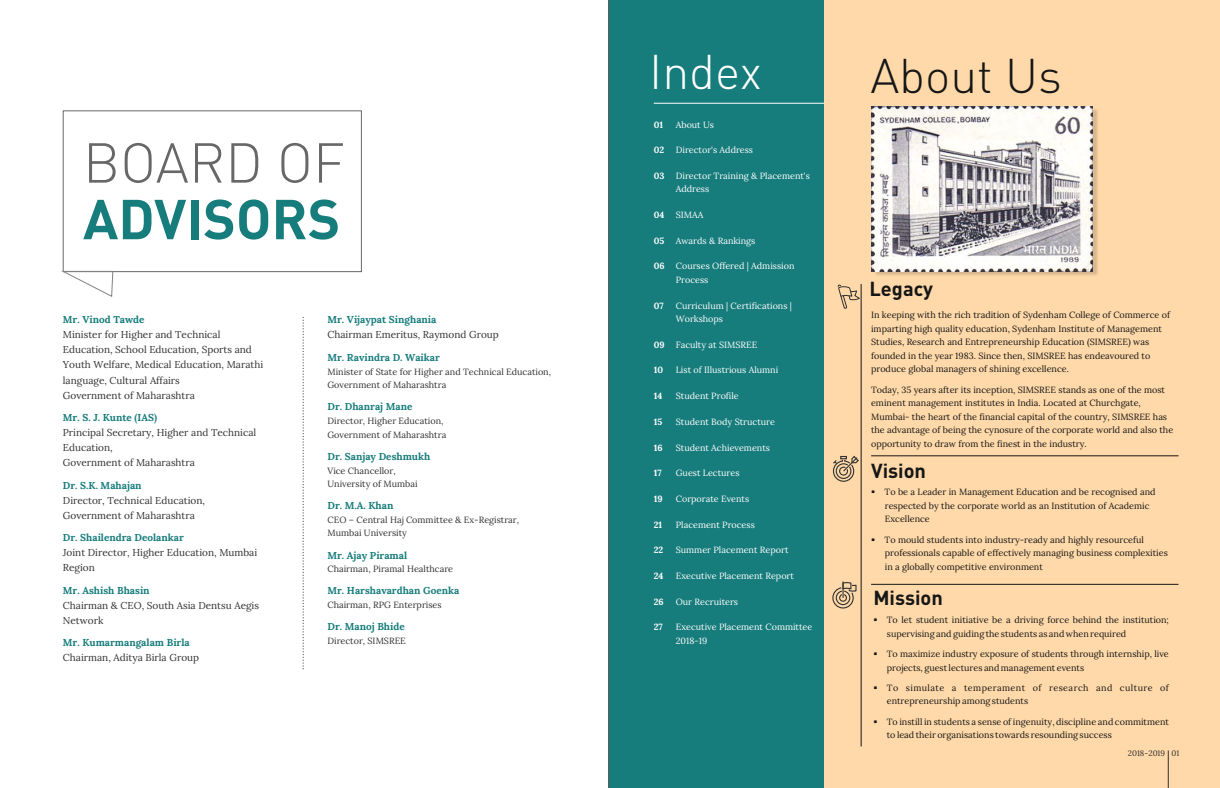
<style>
.page{position:relative;width:1220px;height:788px;background:#fff}
.page>*{position:absolute;margin:0;border:0;box-sizing:border-box;transform-origin:0 0}
.t1{font:700 55.3px "DIN Pro";color:#177c7c}
.t2{font:300 55.3px "DIN Pro";color:#676767}
.t3{font:300 48px "DIN Pro";color:#151616}
.t4{font:300 48px "DIN Pro";color:#fff}
.t5{font:700 20px "DIN Pro";color:#151616}
.t6{font:10px/15px "Lora";color:#313130}
.t7{font:700 10px "Lora";color:#177c7c}
.t8{font:9px/13.5px "Lora";color:#151616}
.t9{font:9px/13.5px "Lora";color:#fff}
.t10{font:9px/13.5px "Lora";color:#313130}
.t11{font:9px/13.5px "Lora";letter-spacing:.045em;color:#151616}
.t12{font:700 9px "Lora";color:#fff}
.t13{font:8px "Lora";color:#313130}
.s1{font-weight:700}
</style>
<div class="page">
<div style="left:824px;top:0;width:396px;height:787px;background:#ffd9a9"></div>
<svg style="left:61px;top:0;width:548px;height:787px"></svg>
<svg style="left:63px;top:271px;width:50px;height:25px"></svg>
<svg style="left:303px;top:317px;width:1px;height:352px"></svg>
<div style="left:609px;top:0;width:215px;height:787px;background:#177c7c"></div>
<hr style="left:654px;top:103px;width:170px;height:1px;background:#fff">
<img style="left:874px;top:108px;width:224px;height:168px">
<img style="left:871px;top:107px;width:221px;height:165px">
<hr style="left:1168px;top:750px;width:1px;height:37px;background:#313130">
<hr style="left:871px;top:455px;width:307px;height:1px;background:#151616">
<hr style="left:861px;top:284px;width:1px;height:462px;background:#151616">
<svg style="left:832px;top:581px;width:25px;height:28px"></svg>
<svg style="left:837px;top:283px;width:24px;height:26px"></svg>
<svg style="left:832px;top:454px;width:28px;height:28px"></svg>
<hr style="left:871px;top:584px;width:307px;height:1px;background:#151616">
<h1 class="t2" style="left:83px;top:140px;width:263px">BOARD OF</h1>
<h1 class="t1" style="left:83px;top:197px;width:259px">ADVISORS</h1>
<p class="t7" style="left:63px;top:313px;width:83px">Mr. Vinod Tawde</p>
<p class="t6" style="left:63px;top:327px;width:202px">Minister for Higher and Technical Education, School Education, Sports and Youth Welfare, Medical Education, Marathi language, Cultural Affairs<br>Government of Maharashtra</p>
<p class="t7" style="left:63px;top:411px;width:96px">Mr. S. J. Kunte (IAS)</p>
<p class="t6" style="left:63px;top:424px;width:195px">Principal Secretary, Higher and Technical<br>Education,<br>Government of Maharashtra</p>
<p class="t7" style="left:63px;top:478px;width:80px">Dr. S.K. Mahajan</p>
<p class="t6" style="left:63px;top:492px;width:144px">Director, Technical Education,<br>Government of Maharashtra</p>
<p class="t7" style="left:63px;top:531px;width:122px">Dr. Shailendra Deolankar</p>
<p class="t6" style="left:63px;top:544px;width:196px">Joint Director, Higher Education, Mumbai<br>Region</p>
<p class="t7" style="left:63px;top:583px;width:88px">Mr. Ashish Bhasin</p>
<p class="t6" style="left:63px;top:597px;width:198px">Chairman &amp; CEO, South Asia Dentsu Aegis<br>Network</p>
<p class="t7" style="left:63px;top:636px;width:128px">Mr. Kumarmangalam Birla</p>
<p class="t6" style="left:63px;top:649px;width:138px">Chairman, Aditya Birla Group</p>
<p class="t7" style="left:327px;top:313px;width:111px">Mr. Vijaypat Singhania</p>
<p class="t6" style="left:327px;top:327px;width:173px">Chairman Emeritus, Raymond Group</p>
<p class="t7" style="left:327px;top:351px;width:114px">Mr. Ravindra D. Waikar</p>
<p class="t10" style="left:327px;top:364px;width:225px">Minister of State for Higher and Technical Education,<br>Government of Maharashtra</p>
<p class="t7" style="left:327px;top:400px;width:87px">Dr. Dhanraj Mane</p>
<p class="t10" style="left:327px;top:414px;width:120px">Director, Higher Education,<br>Government of Maharashtra</p>
<p class="t7" style="left:327px;top:449px;width:104px">Dr. Sanjay Deshmukh</p>
<p class="t10" style="left:327px;top:463px;width:92px">Vice Chancellor,<br>University of Mumbai</p>
<p class="t7" style="left:327px;top:499px;width:67px">Dr. M.A. Khan</p>
<p class="t10" style="left:327px;top:512px;width:193px">CEO – Central Haj Committee &amp; Ex-Registrar,<br>Mumbai University</p>
<p class="t7" style="left:327px;top:548px;width:81px">Mr. Ajay Piramal</p>
<p class="t10" style="left:327px;top:562px;width:127px">Chairman, Piramal Healthcare</p>
<p class="t7" style="left:327px;top:584px;width:133px">Mr. Harshavardhan Goenka</p>
<p class="t10" style="left:327px;top:598px;width:116px">Chairman, RPG Enterprises</p>
<p class="t7" style="left:327px;top:620px;width:79px">Dr. Manoj Bhide</p>
<p class="t10" style="left:327px;top:634px;width:80px">Director, SIMSREE</p>
<h2 class="t4" style="left:649px;top:52px;width:114px">Index</h2>
<p class="t12" style="left:654px;top:118px;width:11px">01</p>
<p class="t9" style="left:676px;top:117px;width:40px">About Us</p>
<p class="t12" style="left:654px;top:144px;width:12px">02</p>
<p class="t9" style="left:676px;top:143px;width:79px">Director's Address</p>
<p class="t9" style="left:676px;top:169px;width:136px;text-indent:-22px"><span class="s1">03</span> Director Training &amp; Placement's<br>Address</p>
<p class="t12" style="left:654px;top:209px;width:12px">04</p>
<p class="t9" style="left:676px;top:208px;width:29px">SIMAA</p>
<p class="t12" style="left:654px;top:234px;width:12px">05</p>
<p class="t9" style="left:676px;top:234px;width:81px">Awards &amp; Rankings</p>
<p class="t9" style="left:676px;top:259px;width:120px;text-indent:-22px"><span class="s1">06</span> Courses Offered | Admission<br>Process</p>
<p class="t12" style="left:654px;top:299px;width:11px">07</p>
<p class="t9" style="left:676px;top:298px;width:118px">Curriculum | Certifications |<br>Workshops</p>
<p class="t9" style="left:654px;top:337px;width:105px"><span class="s1">09</span> Faculty at SIMSREE</p>
<p class="t12" style="left:654px;top:364px;width:11px">10</p>
<p class="t9" style="left:676px;top:363px;width:104px">List of Illustrious Alumni</p>
<p class="t12" style="left:654px;top:390px;width:10px">14</p>
<p class="t9" style="left:676px;top:389px;width:65px">Student Profile</p>
<p class="t12" style="left:654px;top:415px;width:10px">15</p>
<p class="t9" style="left:676px;top:414px;width:101px">Student Body Structure</p>
<p class="t12" style="left:654px;top:441px;width:10px">16</p>
<p class="t9" style="left:676px;top:440px;width:96px">Student Achievements</p>
<p class="t12" style="left:654px;top:467px;width:9px">17</p>
<p class="t9" style="left:676px;top:466px;width:65px">Guest Lectures</p>
<p class="t12" style="left:654px;top:492px;width:10px">19</p>
<p class="t9" style="left:676px;top:491px;width:75px">Corporate Events</p>
<p class="t12" style="left:654px;top:518px;width:10px">21</p>
<p class="t9" style="left:676px;top:517px;width:81px">Placement Process</p>
<p class="t12" style="left:654px;top:544px;width:11px">22</p>
<p class="t9" style="left:676px;top:543px;width:114px">Summer Placement Report</p>
<p class="t12" style="left:654px;top:569px;width:11px">24</p>
<p class="t9" style="left:676px;top:568px;width:120px">Executive Placement Report</p>
<p class="t12" style="left:654px;top:595px;width:11px">26</p>
<p class="t9" style="left:676px;top:594px;width:64px">Our Recruiters</p>
<p class="t12" style="left:654px;top:621px;width:11px">27</p>
<p class="t9" style="left:676px;top:620px;width:138px">Executive Placement Committee<br>2018-19</p>
<h2 class="t3" style="left:870px;top:57px;width:193px">About Us</h2>
<h3 class="t5" style="left:869px;top:281px;width:65px">Legacy</h3>
<p class="t8" style="left:871px;top:308px;width:300px">In keeping with the rich tradition of Sydenham College of Commerce of imparting high quality education, Sydenham Institute of Management Studies, Research and Entrepreneurship Education (SIMSREE) was founded in the year 1983. Since then, SIMSREE has endeavoured to produce global managers of shining excellence.</p>
<p class="t8" style="left:871px;top:382px;width:304px">Today, 35 years after its inception, SIMSREE stands as one of the most eminent management institutes in India. Located at Churchgate, Mumbai- the heart of the financial capital of the country, SIMSREE has the advantage of being the cynosure of the corporate world and also the opportunity to draw from the finest in the industry.</p>
<h3 class="t5" style="left:871px;top:462px;width:56px">Vision</h3>
<p class="t8" style="left:885px;top:485px;width:272px;text-indent:-14px">▪ To be a Leader in Management Education and be recognised and respected by the corporate world as an Institution of Academic<br>Excellence</p>
<p class="t8" style="left:885px;top:532px;width:284px;text-indent:-14px">▪ To mould students into industry-ready and highly resourceful professionals capable of effectively managing business complexities in a globally competitive environment</p>
<h3 class="t5" style="left:873px;top:589px;width:71px">Mission</h3>
<p class="t8" style="left:887px;top:613px;width:284px;text-indent:-13px">▪ To let student initiative be a driving force behind the institution; supervising and guiding the students as and when required</p>
<p class="t8" style="left:887px;top:646px;width:283px;text-indent:-13px">▪ To maximize industry exposure of students through internship, live projects, guest lectures and management events</p>
<p class="t11" style="left:887px;top:680px;width:284px;text-indent:-13px">▪ To simulate a temperament of research and culture of entrepreneurship among students</p>
<p class="t8" style="left:887px;top:714px;width:284px;text-indent:-13px">▪ To instill in students a sense of ingenuity, discipline and commitment to lead their organisations towards resounding success</p>
<p class="t13" style="left:1128px;top:747px;width:53px">2018-2019 01</p>
</div>
